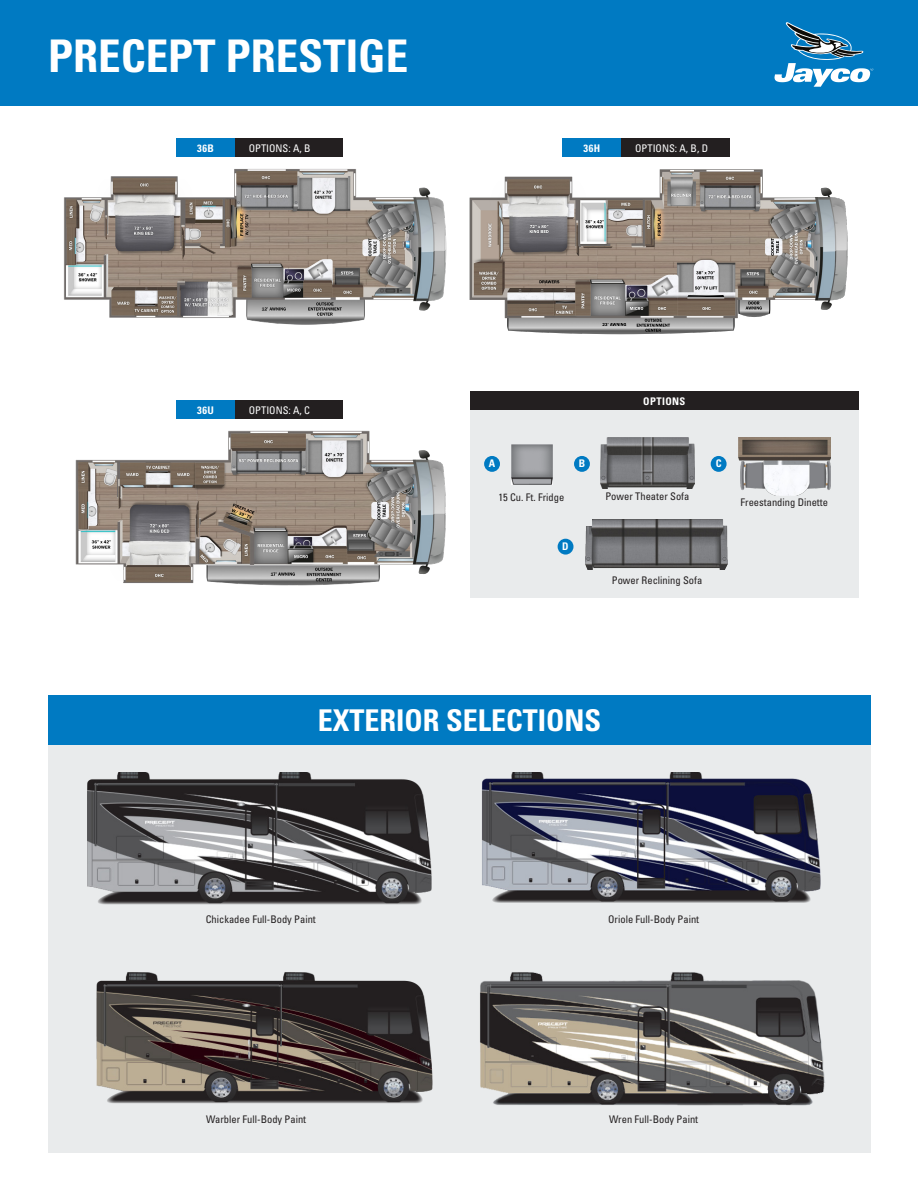
<style>
.page{position:relative;width:918px;height:1188px;background:#fff}
.page>*{position:absolute;margin:0;border:0;box-sizing:border-box;transform-origin:0 0}
.t1{font:700 condensed 45px "Univers LT Std";color:#fff}
.t2{font:700 condensed 30px "Univers LT Std";color:#fff}
.t3{font:condensed 10.5px "Univers LT Std";color:#231f20}
.t4{font:condensed 10.5px "Univers LT Std";color:#fff}
.t5{font:700 condensed 10.5px "Univers LT Std";letter-spacing:.04em;color:#fff}
</style>
<div class="page">
<div style="left:470px;top:392px;width:389px;height:206px;background:#e9ebec"></div>
<div style="left:48px;top:745px;width:822px;height:407px;background:#e9ebec"></div>
<img style="left:81px;top:773px;width:354px;height:150px">
<img style="left:476px;top:773px;width:349px;height:150px">
<img style="left:92px;top:968px;width:344px;height:143px">
<img style="left:476px;top:968px;width:352px;height:143px">
<img style="left:64px;top:169px;width:383px;height:156px">
<div style="left:470px;top:392px;width:389px;height:18px;background:#231f20"></div>
<img style="left:511px;top:444px;width:42px;height:41px">
<img style="left:600px;top:438px;width:95px;height:50px">
<img style="left:585px;top:519px;width:142px;height:51px">
<img style="left:469px;top:169px;width:379px;height:166px">
<img style="left:75px;top:430px;width:371px;height:156px">
<img style="left:738px;top:437px;width:92px;height:59px">
<div style="left:0;top:0;width:918px;height:105px;background:#007ac2"></div>
<svg style="left:775px;top:22px;width:98px;height:65px"></svg>
<div style="left:48px;top:695px;width:822px;height:50px;background:#007ac2"></div>
<div style="left:711px;top:456px;width:16px;height:16px;background:#007ac2;border-radius:50%"></div>
<svg style="left:176px;top:138px;width:167px;height:19px;background:#163f59"></svg>
<svg style="left:562px;top:138px;width:168px;height:19px;background:#163e58"></svg>
<svg style="left:176px;top:401px;width:167px;height:18px;background:#163f59"></svg>
<div style="left:558px;top:539px;width:15px;height:16px;background:#007ac2;border-radius:50%"></div>
<div style="left:574px;top:456px;width:16px;height:16px;background:#007ac2;border-radius:50%"></div>
<div style="left:484px;top:456px;width:16px;height:16px;background:#007ac2;border-radius:50%"></div>
<p class="t1" style="left:48px;top:28px;width:362px">PRECEPT PRESTIGE</p>
<p class="t5" style="left:197px;top:141px;width:18px">36B</p>
<p class="t4" style="left:249px;top:141px;width:63px">OPTIONS: A, B</p>
<p class="t5" style="left:584px;top:141px;width:18px">36H</p>
<p class="t4" style="left:635px;top:141px;width:74px">OPTIONS: A, B, D</p>
<p class="t5" style="left:197px;top:404px;width:18px">36U</p>
<p class="t4" style="left:249px;top:404px;width:63px">OPTIONS: A, C</p>
<p class="t5" style="left:643px;top:394px;width:43px">OPTIONS</p>
<p class="t5" style="left:489px;top:457px;width:8px">A</p>
<p class="t5" style="left:579px;top:457px;width:8px">B</p>
<p class="t5" style="left:716px;top:457px;width:7px">C</p>
<p class="t3" style="left:498px;top:490px;width:67px">15 Cu. Ft. Fridge</p>
<p class="t3" style="left:605px;top:490px;width:85px">Power Theater Sofa</p>
<p class="t5" style="left:562px;top:540px;width:8px">D</p>
<p class="t3" style="left:612px;top:574px;width:92px">Power Reclining Sofa</p>
<p class="t3" style="left:741px;top:496px;width:89px">Freestanding Dinette</p>
<p class="t2" style="left:318px;top:702px;width:285px">EXTERIOR SELECTIONS</p>
<p class="t3" style="left:206px;top:912px;width:112px">Chickadee Full-Body Paint</p>
<p class="t3" style="left:608px;top:912px;width:92px">Oriole Full-Body Paint</p>
<p class="t3" style="left:206px;top:1113px;width:101px">Warbler Full-Body Paint</p>
<p class="t3" style="left:609px;top:1113px;width:91px">Wren Full-Body Paint</p>
</div>
